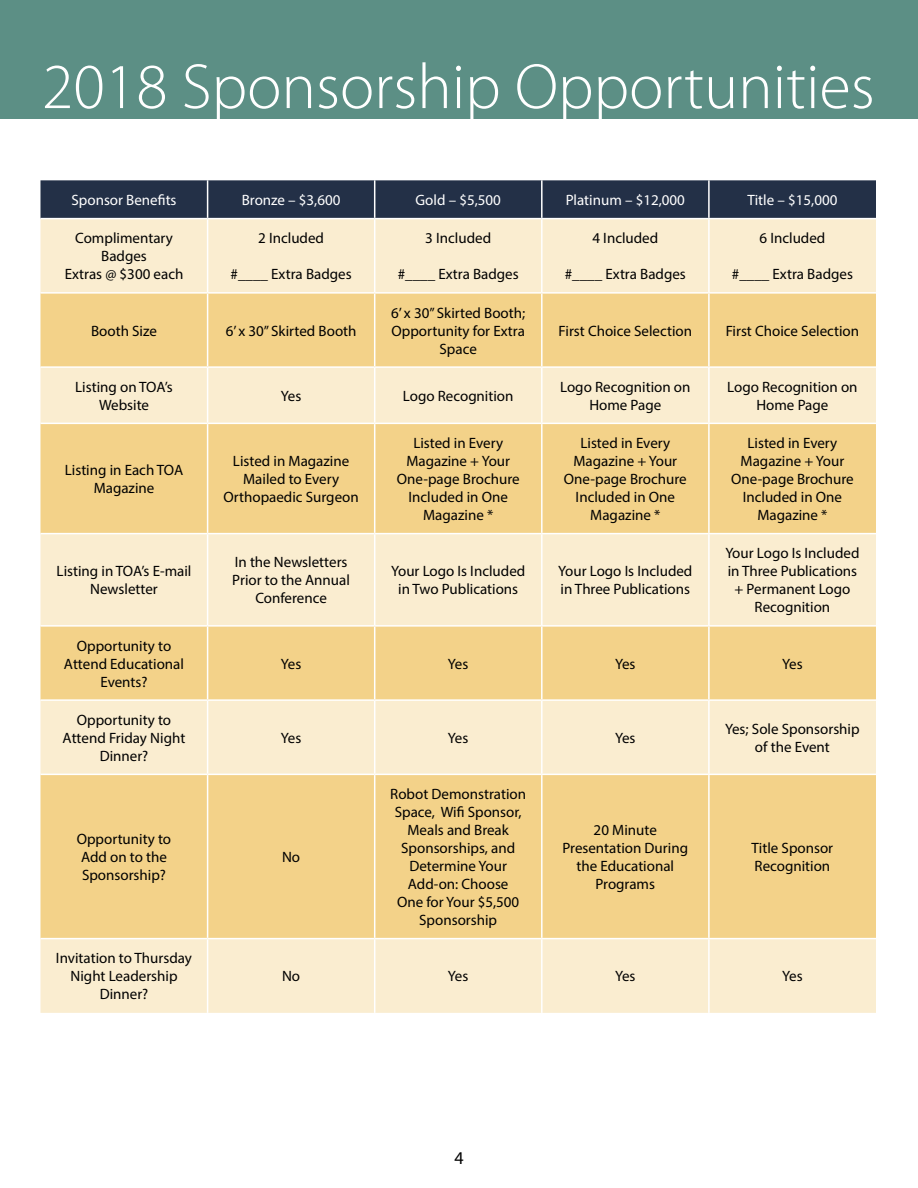
<style>
.page{position:relative;width:918px;height:1188px;background:#fff}
.page>*{position:absolute;margin:0;border:0;box-sizing:border-box;transform-origin:0 0}
.t1{font:300 64.35px "Myriad Pro";color:#fff}
.t2{font:18px "Myriad Pro";color:#000}
.t3{font:15px/18px "Myriad Pro";color:#000;text-align:center}
.t4{font:15px "Myriad Pro";color:#fff}
</style>
<div class="page">
<div style="left:0;top:0;width:918px;height:118px;background:#5c8f85"></div>
<div style="left:40px;top:180px;width:836px;height:38px;background:#233047"></div>
<div style="left:40px;top:219px;width:836px;height:794px;background:#faedd0"></div>
<svg style="left:40px;top:294px;width:836px;height:644px;background:#f5dba1"></svg>
<hr style="left:207px;top:180px;width:1px;height:38px;background:#fff">
<hr style="left:374px;top:180px;width:1px;height:38px;background:#fff">
<hr style="left:541px;top:180px;width:2px;height:38px;background:#fff">
<hr style="left:708px;top:180px;width:2px;height:38px;background:#fff">
<hr style="left:207px;top:219px;width:1px;height:73px;background:#fff">
<hr style="left:374px;top:219px;width:1px;height:73px;background:#fff">
<hr style="left:541px;top:219px;width:2px;height:73px;background:#fff">
<hr style="left:708px;top:219px;width:2px;height:73px;background:#fff">
<hr style="left:40px;top:292px;width:168px;height:2px;background:#fff">
<hr style="left:208px;top:292px;width:167px;height:2px;background:#fff">
<hr style="left:207px;top:294px;width:1px;height:72px;background:#fff">
<hr style="left:375px;top:292px;width:167px;height:2px;background:#fff">
<hr style="left:374px;top:294px;width:1px;height:72px;background:#fff">
<hr style="left:542px;top:292px;width:167px;height:2px;background:#fff">
<hr style="left:541px;top:294px;width:2px;height:72px;background:#fff">
<hr style="left:709px;top:292px;width:167px;height:2px;background:#fff">
<hr style="left:708px;top:294px;width:2px;height:72px;background:#fff">
<hr style="left:40px;top:366px;width:168px;height:2px;background:#fff">
<hr style="left:208px;top:366px;width:167px;height:2px;background:#fff">
<hr style="left:207px;top:368px;width:1px;height:55px;background:#fff">
<hr style="left:375px;top:366px;width:167px;height:2px;background:#fff">
<hr style="left:374px;top:368px;width:1px;height:55px;background:#fff">
<hr style="left:542px;top:366px;width:167px;height:2px;background:#fff">
<hr style="left:541px;top:368px;width:2px;height:55px;background:#fff">
<hr style="left:709px;top:366px;width:167px;height:2px;background:#fff">
<hr style="left:708px;top:368px;width:2px;height:55px;background:#fff">
<hr style="left:40px;top:423px;width:168px;height:1px;background:#fff">
<hr style="left:208px;top:423px;width:167px;height:1px;background:#fff">
<hr style="left:207px;top:424px;width:1px;height:109px;background:#fff">
<hr style="left:375px;top:423px;width:167px;height:1px;background:#fff">
<hr style="left:374px;top:424px;width:1px;height:109px;background:#fff">
<hr style="left:542px;top:423px;width:167px;height:1px;background:#fff">
<hr style="left:541px;top:424px;width:2px;height:109px;background:#fff">
<hr style="left:709px;top:423px;width:167px;height:1px;background:#fff">
<hr style="left:708px;top:424px;width:2px;height:109px;background:#fff">
<hr style="left:40px;top:533px;width:168px;height:1px;background:#fff">
<hr style="left:208px;top:533px;width:167px;height:1px;background:#fff">
<hr style="left:207px;top:534px;width:1px;height:91px;background:#fff">
<hr style="left:375px;top:533px;width:167px;height:1px;background:#fff">
<hr style="left:374px;top:534px;width:1px;height:91px;background:#fff">
<hr style="left:542px;top:533px;width:167px;height:1px;background:#fff">
<hr style="left:541px;top:534px;width:2px;height:91px;background:#fff">
<hr style="left:709px;top:533px;width:167px;height:1px;background:#fff">
<hr style="left:708px;top:534px;width:2px;height:91px;background:#fff">
<hr style="left:40px;top:625px;width:168px;height:2px;background:#fff">
<hr style="left:208px;top:625px;width:167px;height:2px;background:#fff">
<hr style="left:207px;top:627px;width:1px;height:72px;background:#fff">
<hr style="left:375px;top:625px;width:167px;height:2px;background:#fff">
<hr style="left:374px;top:627px;width:1px;height:72px;background:#fff">
<hr style="left:542px;top:625px;width:167px;height:2px;background:#fff">
<hr style="left:541px;top:627px;width:2px;height:72px;background:#fff">
<hr style="left:709px;top:625px;width:167px;height:2px;background:#fff">
<hr style="left:708px;top:627px;width:2px;height:72px;background:#fff">
<hr style="left:40px;top:699px;width:168px;height:2px;background:#fff">
<hr style="left:208px;top:699px;width:167px;height:2px;background:#fff">
<hr style="left:207px;top:701px;width:1px;height:73px;background:#fff">
<hr style="left:375px;top:699px;width:167px;height:2px;background:#fff">
<hr style="left:374px;top:701px;width:1px;height:73px;background:#fff">
<hr style="left:542px;top:699px;width:167px;height:2px;background:#fff">
<hr style="left:541px;top:701px;width:2px;height:73px;background:#fff">
<hr style="left:709px;top:699px;width:167px;height:2px;background:#fff">
<hr style="left:708px;top:701px;width:2px;height:73px;background:#fff">
<hr style="left:40px;top:774px;width:168px;height:1px;background:#fff">
<hr style="left:208px;top:774px;width:167px;height:1px;background:#fff">
<hr style="left:207px;top:775px;width:1px;height:163px;background:#fff">
<hr style="left:375px;top:774px;width:167px;height:1px;background:#fff">
<hr style="left:374px;top:775px;width:1px;height:163px;background:#fff">
<hr style="left:542px;top:774px;width:167px;height:1px;background:#fff">
<hr style="left:541px;top:775px;width:2px;height:163px;background:#fff">
<hr style="left:709px;top:774px;width:167px;height:1px;background:#fff">
<hr style="left:708px;top:775px;width:2px;height:163px;background:#fff">
<hr style="left:40px;top:938px;width:168px;height:1px;background:#fff">
<hr style="left:208px;top:938px;width:167px;height:1px;background:#fff">
<hr style="left:207px;top:939px;width:1px;height:74px;background:#fff">
<hr style="left:375px;top:938px;width:167px;height:1px;background:#fff">
<hr style="left:374px;top:939px;width:1px;height:74px;background:#fff">
<hr style="left:542px;top:938px;width:167px;height:1px;background:#fff">
<hr style="left:541px;top:939px;width:2px;height:74px;background:#fff">
<hr style="left:709px;top:938px;width:167px;height:1px;background:#fff">
<hr style="left:708px;top:939px;width:2px;height:74px;background:#fff">
<h1 class="t1" style="left:42px;top:51px;width:834px">2018 Sponsorship Opportunities</h1>
<p class="t4" style="left:72px;top:191px;width:107px">Sponsor Benefits</p>
<p class="t4" style="left:242px;top:191px;width:100px">Bronze – $3,600</p>
<p class="t4" style="left:416px;top:191px;width:87px">Gold – $5,500</p>
<p class="t4" style="left:566px;top:191px;width:121px">Platinum – $12,000</p>
<p class="t4" style="left:748px;top:191px;width:91px">Title – $15,000</p>
<p class="t3" style="left:65px;top:229px;width:120px">Complimentary<br>Badges<br>Extras @ $300 each</p>
<p class="t3" style="left:258px;top:229px;width:67px">2 Included</p>
<p class="t3" style="left:425px;top:229px;width:67px">3 Included</p>
<p class="t3" style="left:398px;top:265px;width:123px">#____ Extra Badges</p>
<p class="t3" style="left:592px;top:229px;width:67px">4 Included</p>
<p class="t3" style="left:565px;top:265px;width:123px">#____ Extra Badges</p>
<p class="t3" style="left:760px;top:229px;width:67px">6 Included</p>
<p class="t3" style="left:732px;top:265px;width:123px">#____ Extra Badges</p>
<p class="t3" style="left:231px;top:265px;width:123px">#____ Extra Badges</p>
<p class="t3" style="left:91px;top:321px;width:67px">Booth Size</p>
<p class="t3" style="left:226px;top:321px;width:132px">6’ x 30” Skirted Booth</p>
<p class="t3" style="left:391px;top:303px;width:135px">6’ x 30” Skirted Booth;<br>Opportunity for Extra<br>Space</p>
<p class="t3" style="left:559px;top:321px;width:135px">First Choice Selection</p>
<p class="t3" style="left:726px;top:321px;width:135px">First Choice Selection</p>
<p class="t3" style="left:75px;top:378px;width:99px">Listing on TOA’s<br>Website</p>
<p class="t3" style="left:281px;top:387px;width:22px">Yes</p>
<p class="t3" style="left:403px;top:387px;width:112px">Logo Recognition</p>
<p class="t3" style="left:560px;top:378px;width:132px">Logo Recognition on<br>Home Page</p>
<p class="t3" style="left:727px;top:378px;width:132px">Logo Recognition on<br>Home Page</p>
<p class="t3" style="left:65px;top:461px;width:120px">Listing in Each TOA<br>Magazine</p>
<p class="t3" style="left:224px;top:452px;width:137px">Listed in Magazine<br>Mailed to Every<br>Orthopaedic Surgeon</p>
<p class="t3" style="left:397px;top:434px;width:124px">Listed in Every<br>Magazine + Your<br>One-page Brochure<br>Included in One<br>Magazine *</p>
<p class="t3" style="left:564px;top:434px;width:124px">Listed in Every<br>Magazine + Your<br>One-page Brochure<br>Included in One<br>Magazine *</p>
<p class="t3" style="left:731px;top:434px;width:124px">Listed in Every<br>Magazine + Your<br>One-page Brochure<br>Included in One<br>Magazine *</p>
<p class="t3" style="left:57px;top:562px;width:136px">Listing in TOA’s E-mail<br>Newsletter</p>
<p class="t3" style="left:232px;top:553px;width:119px">In the Newsletters<br>Prior to the Annual<br>Conference</p>
<p class="t3" style="left:391px;top:562px;width:136px">Your Logo Is Included in Two Publications</p>
<p class="t3" style="left:558px;top:562px;width:136px;text-align:left">Your Logo Is Included in Three Publications</p>
<p class="t3" style="left:725px;top:544px;width:136px">Your Logo Is Included in Three Publications + Permanent Logo<br>Recognition</p>
<p class="t3" style="left:64px;top:636px;width:122px">Opportunity to<br>Attend Educational<br>Events?</p>
<p class="t3" style="left:63px;top:711px;width:124px">Opportunity to<br>Attend Friday Night<br>Dinner?</p>
<p class="t3" style="left:77px;top:830px;width:96px;text-align:left">Opportunity to<br>Add on to the<br>Sponsorship?</p>
<p class="t3" style="left:56px;top:949px;width:138px">Invitation to Thursday<br>Night Leadership<br>Dinner?</p>
<p class="t3" style="left:281px;top:654px;width:22px">Yes</p>
<p class="t3" style="left:448px;top:654px;width:22px">Yes</p>
<p class="t3" style="left:615px;top:654px;width:22px">Yes</p>
<p class="t3" style="left:782px;top:654px;width:22px">Yes</p>
<p class="t3" style="left:281px;top:729px;width:22px">Yes</p>
<p class="t3" style="left:448px;top:729px;width:22px">Yes</p>
<p class="t3" style="left:615px;top:729px;width:22px">Yes</p>
<p class="t3" style="left:725px;top:720px;width:136px">Yes; Sole Sponsorship of the Event</p>
<p class="t3" style="left:282px;top:848px;width:20px">No</p>
<p class="t3" style="left:390px;top:785px;width:137px">Robot Demonstration<br>Space, Wifi Sponsor,<br>Meals and Break<br>Sponsorships, and<br>Determine Your<br>Add-on: Choose<br>One for Your $5,500<br>Sponsorship</p>
<p class="t3" style="left:563px;top:821px;width:127px">20 Minute<br>Presentation During the Educational<br>Programs</p>
<p class="t3" style="left:752px;top:839px;width:83px;text-align:left">Title Sponsor<br>Recognition</p>
<p class="t3" style="left:282px;top:967px;width:20px">No</p>
<p class="t3" style="left:448px;top:967px;width:22px">Yes</p>
<p class="t3" style="left:615px;top:967px;width:22px">Yes</p>
<p class="t3" style="left:782px;top:967px;width:22px">Yes</p>
<p class="t2" style="left:454px;top:1147px;width:11px">4</p>
</div>
